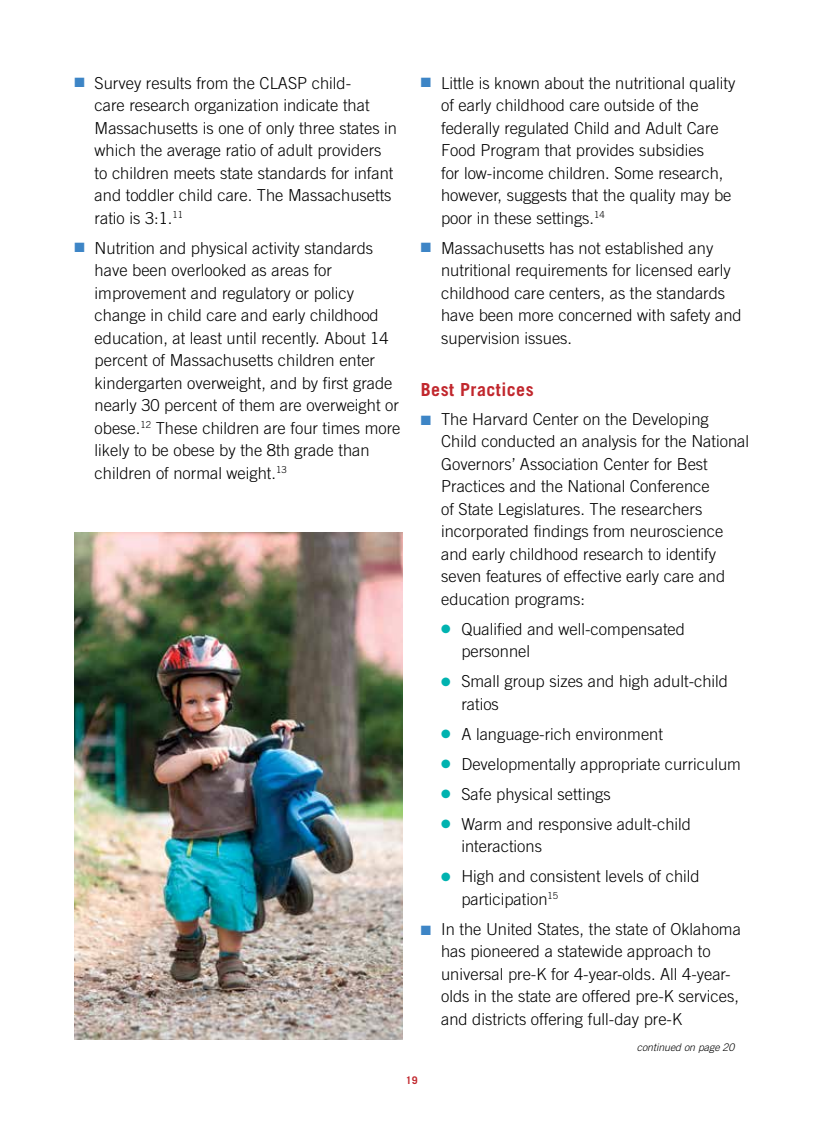
<style>
.page{position:relative;width:837px;height:1134px;background:#fff}
.page>*{position:absolute;margin:0;border:0;box-sizing:border-box;transform-origin:0 0}
.t1{font:700 18px "Trade Gothic";letter-spacing:.025em;color:#c1272d}
.t2{font:300 16.5px/22.5px "Trade Gothic";color:#000}
.t3{font:italic 300 10.5px "Trade Gothic";color:#000}
.t4{font:700 10.5px "Trade Gothic";color:#c1272d}
.s1{color:#3d85c6}
.s2{color:#00b3b0}
</style>
<div class="page">
<img style="left:74px;top:532px;width:329px;height:508px">
<p class="t2" style="left:95px;top:72px;width:304px;text-indent:-20px"><span class="s1">■</span> Survey results from the CLASP child-<br>care research organization indicate that Massachusetts is one of only three states in which the average ratio of adult providers to children meets state standards for infant and toddler child care. The Massachusetts ratio is 3:1.<sup>11</sup></p>
<p class="t2" style="left:95px;top:237px;width:307px;text-indent:-20px"><span class="s1">■</span> Nutrition and physical activity standards have been overlooked as areas for improvement and regulatory or policy change in child care and early childhood education, at least until recently. About 14 percent of Massachusetts children enter kindergarten overweight, and by first grade nearly 30 percent of them are overweight or obese.<sup>12</sup> These children are four times more likely to be obese by the 8th grade than children of normal weight.<sup>13</sup></p>
<p class="t2" style="left:441px;top:72px;width:296px;text-indent:-20px"><span class="s1">■</span> Little is known about the nutritional quality of early childhood care outside of the federally regulated Child and Adult Care Food Program that provides subsidies<br>for low-income children. Some research, however, suggests that the quality may be poor in these settings.<sup>14</sup></p>
<p class="t2" style="left:441px;top:237px;width:302px;text-indent:-20px"><span class="s1">■</span> Massachusetts has not established any nutritional requirements for licensed early childhood care centers, as the standards have been more concerned with safety and supervision issues.</p>
<p class="t1" style="left:421px;top:379px;width:114px">Best Practices</p>
<p class="t2" style="left:441px;top:408px;width:310px;text-indent:-20px"><span class="s1">■</span> The Harvard Center on the Developing<br>Child conducted an analysis for the National Governors’ Association Center for Best Practices and the National Conference<br>of State Legislatures. The researchers incorporated findings from neuroscience and early childhood research to identify seven features of effective early care and education programs:</p>
<p class="t2" style="left:461px;top:618px;width:225px;text-indent:-20px"><span class="s2">●</span> Qualified and well-compensated personnel</p>
<p class="t2" style="left:461px;top:670px;width:268px;text-indent:-20px"><span class="s2">●</span> Small group sizes and high adult-child ratios</p>
<p class="t2" style="left:441px;top:723px;width:223px"><span class="s2">●</span> A language-rich environment</p>
<p class="t2" style="left:441px;top:753px;width:301px"><span class="s2">●</span> Developmentally appropriate curriculum</p>
<p class="t2" style="left:441px;top:783px;width:171px"><span class="s2">●</span> Safe physical settings</p>
<p class="t2" style="left:461px;top:813px;width:231px;text-indent:-20px"><span class="s2">●</span> Warm and responsive adult-child interactions</p>
<p class="t2" style="left:461px;top:865px;width:240px;text-indent:-20px"><span class="s2">●</span> High and consistent levels of child participation<sup>15</sup></p>
<p class="t2" style="left:441px;top:918px;width:301px;text-indent:-20px"><span class="s1">■</span> In the United States, the state of Oklahoma has pioneered a statewide approach to universal pre-K for 4-year-olds. All 4-year&shy;olds in the state are offered pre-K services, and districts offering full-day pre-K</p>
<p class="t3" style="left:637px;top:1041px;width:99px">continued on page 20</p>
<p class="t4" style="left:406px;top:1073px;width:13px">19</p>
</div>
